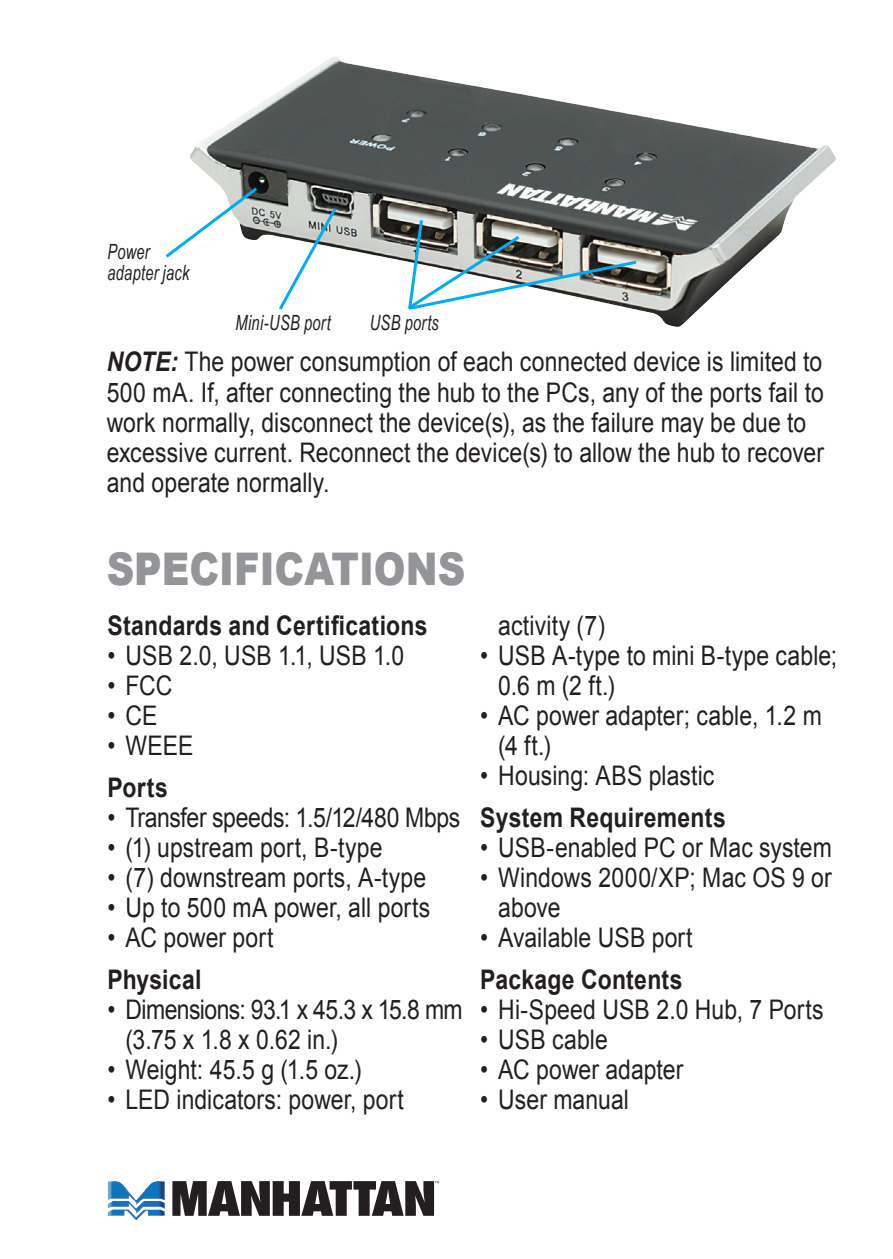
<style>
.page{position:relative;width:893px;height:1259px;background:#fff}
.page>*{position:absolute;margin:0;border:0;box-sizing:border-box;transform-origin:0 0}
.Paragraph_Text_w__0{font:900 45px "Arial";color:#939598;scale:.85 1}
.Paragraph_Text_w__0-2{font:27px/30px "Arial";letter-spacing:.005em;color:#231f20;scale:.85 1}
.Paragraph_Style_w__3{font:27px/30px "Arial";letter-spacing:.005em;color:#231f20;scale:.85 1}
.Paragraph_Text_w__0-3{font:700 27px "Arial";letter-spacing:.01em;color:#231f20;scale:.85 1}
.Paragraph_Text_w__0-4{font:27px/30px "Arial";letter-spacing:-.025em;color:#231f20;scale:.85 1}
.Paragraph_Text_w__0-5{font:27px "Arial";letter-spacing:-.015em;color:#231f20;scale:.85 1}
.cutlines_captions{font:italic 21px/21px "Arial Narrow";letter-spacing:.015em;color:#231f20;scale:.85 1}
.s1{font-weight:700;font-style:italic}
</style>
<div class="page">
<svg style="left:172px;top:1181px;width:267px;height:34px"></svg>
<img style="left:108px;top:1181px;width:57px;height:39px">
<img style="left:190px;top:56px;width:646px;height:271px">
<svg style="left:165px;top:184px;width:95px;height:77px"></svg>
<svg style="left:276px;top:205px;width:63px;height:108px"></svg>
<svg style="left:404px;top:217px;width:235px;height:95px"></svg>
<p class="cutlines_captions" style="left:107px;top:240px;width:98px">Power adapter jack</p>
<p class="cutlines_captions" style="left:235px;top:311px;width:114px">Mini-USB port</p>
<p class="cutlines_captions" style="left:370px;top:311px;width:83px">USB ports</p>
<p class="Paragraph_Style_w__3" style="left:107px;top:347px;width:845px"><span class="s1">NOTE:</span> The power consumption of each connected device is limited to 500 mA. If, after connecting the hub to the PCs, any of the ports fail to work normally, disconnect the device(s), as the failure may be due to excessive current. Reconnect the device(s) to allow the hub to recover and operate normally.</p>
<p class="Paragraph_Text_w__0" style="left:107px;top:536px;width:418px">SPECIFICATIONS</p>
<p class="Paragraph_Text_w__0-3" style="left:107px;top:608px;width:378px">Standards and Certifications</p>
<p class="Paragraph_Text_w__0-2" style="left:107px;top:641px;width:350px">• USB 2.0, USB 1.1, USB 1.0</p>
<p class="Paragraph_Text_w__0-2" style="left:107px;top:671px;width:78px">• FCC</p>
<p class="Paragraph_Text_w__0-2" style="left:107px;top:701px;width:60px">• CE</p>
<p class="Paragraph_Text_w__0-2" style="left:107px;top:731px;width:102px">• WEEE</p>
<p class="Paragraph_Text_w__0-3" style="left:107px;top:770px;width:73px">Ports</p>
<p class="Paragraph_Text_w__0-5" style="left:107px;top:800px;width:417px">• Transfer speeds: 1.5/12/480 Mbps</p>
<p class="Paragraph_Text_w__0-2" style="left:107px;top:833px;width:325px">• (1) upstream port, B-type</p>
<p class="Paragraph_Text_w__0-2" style="left:107px;top:863px;width:377px">• (7) downstream ports, A-type</p>
<p class="Paragraph_Text_w__0-2" style="left:107px;top:893px;width:381px">• Up to 500 mA power, all ports</p>
<p class="Paragraph_Text_w__0-2" style="left:107px;top:923px;width:197px">• AC power port</p>
<p class="Paragraph_Text_w__0-3" style="left:107px;top:962px;width:112px">Physical</p>
<p class="Paragraph_Text_w__0-4" style="left:125px;top:995px;width:398px;text-indent:-18px">• Dimensions: 93.1 x 45.3 x 15.8 mm (3.75 x 1.8 x 0.62 in.)</p>
<p class="Paragraph_Text_w__0-2" style="left:107px;top:1055px;width:300px">• Weight: 45.5 g (1.5 oz.)</p>
<p class="Paragraph_Text_w__0-2" style="left:107px;top:1085px;width:350px">• LED indicators: power, port</p>
<p class="Paragraph_Text_w__0-2" style="left:498px;top:611px;width:127px">activity (7)</p>
<p class="Paragraph_Text_w__0-2" style="left:498px;top:641px;width:400px;text-indent:-18px">• USB A-type to mini B-type cable;<br>0.6 m (2 ft.)</p>
<p class="Paragraph_Text_w__0-2" style="left:498px;top:701px;width:382px;text-indent:-18px">• AC power adapter; cable, 1.2 m (4 ft.)</p>
<p class="Paragraph_Text_w__0-2" style="left:480px;top:761px;width:277px">• Housing: ABS plastic</p>
<p class="Paragraph_Text_w__0-3" style="left:480px;top:800px;width:290px">System Requirements</p>
<p class="Paragraph_Text_w__0-2" style="left:480px;top:833px;width:415px">• USB-enabled PC or Mac system</p>
<p class="Paragraph_Text_w__0-2" style="left:498px;top:863px;width:394px;text-indent:-18px">• Windows 2000/XP; Mac OS 9 or above</p>
<p class="Paragraph_Text_w__0-2" style="left:480px;top:923px;width:251px">• Available USB port</p>
<p class="Paragraph_Text_w__0-3" style="left:480px;top:962px;width:239px">Package Contents</p>
<p class="Paragraph_Text_w__0-2" style="left:480px;top:995px;width:405px">• Hi-Speed USB 2.0 Hub, 7 Ports</p>
<p class="Paragraph_Text_w__0-2" style="left:480px;top:1025px;width:152px">• USB cable</p>
<p class="Paragraph_Text_w__0-2" style="left:480px;top:1055px;width:241px">• AC power adapter</p>
<p class="Paragraph_Text_w__0-2" style="left:480px;top:1085px;width:176px">• User manual</p>
</div>
